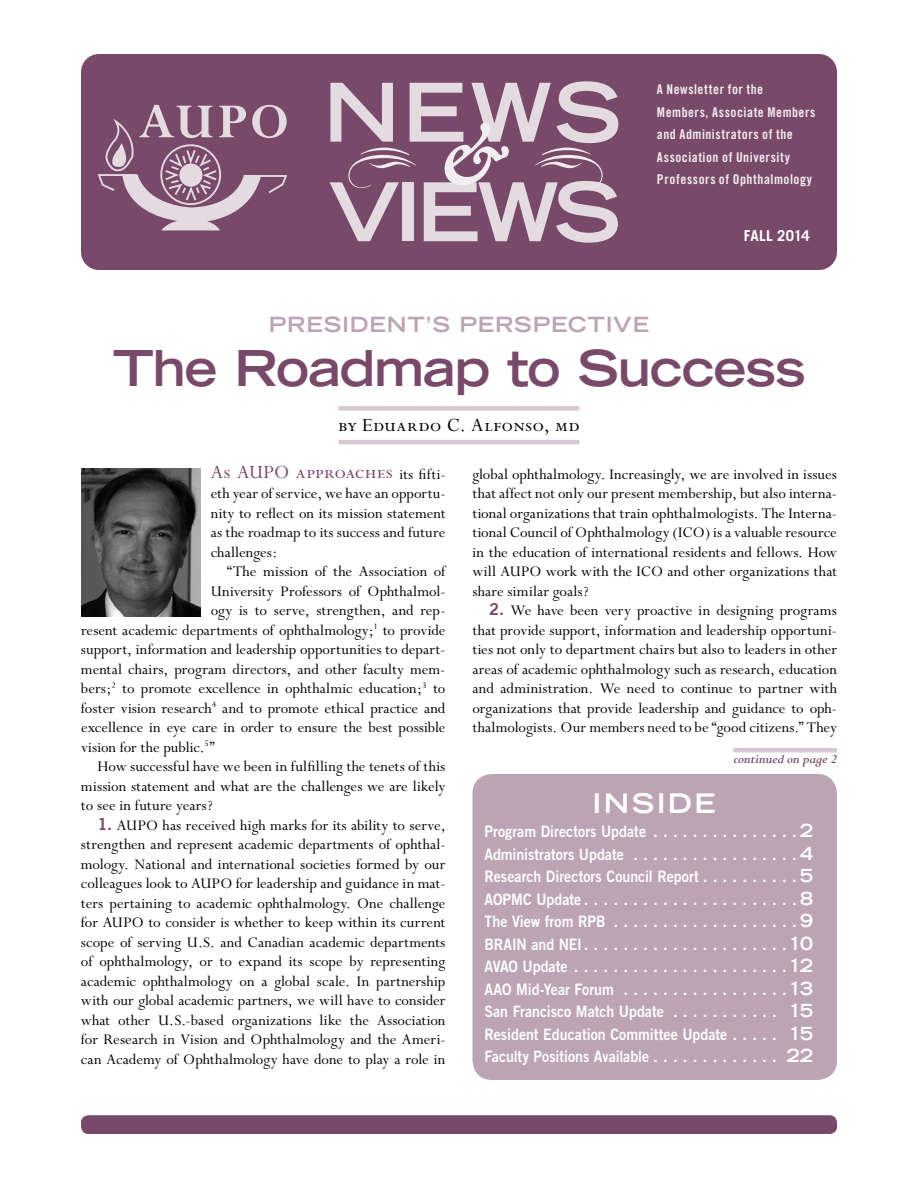
<style>
.page{position:relative;width:918px;height:1188px;background:#fff}
.page>*{position:absolute;margin:0;border:0;box-sizing:border-box;transform-origin:0 0}
.t1{font:700 54px "Perpetua";color:#e4dbe1}
.t2{font:700 expanded 49.5px "Trade Gothic LH";letter-spacing:-.025em;color:#79496a}
.t3{font:700 expanded 27px "Trade Gothic LH";letter-spacing:.09em;color:#fff}
.t4{font:21px "Perpetua SC";letter-spacing:.01em;color:#79496a}
.t5{font:700 expanded 21px "Trade Gothic LH";letter-spacing:.035em;color:#bca4b5}
.t6{font:21px "Perpetua SC";letter-spacing:.02em;color:#000}
.t7{font:16.5px/19.5px "Perpetua";letter-spacing:.005em;color:#000;text-align:justify}
.t8{font:15.75px/22.5px "Trade Gothic Bold Two";color:#fff;text-align:justify;scale:.9 1}
.t9{font:700 15px "Trade Gothic";letter-spacing:.005em;color:#fff}
.t10{font:13.5px/22.5px "Trade Gothic Bold Cond Twenty";letter-spacing:.04em;color:#f2edf0}
.t11{font:italic 700 13.5px "Perpetua";letter-spacing:-.005em;color:#79496a}
.s1{font-family:"Perpetua";font-size:16.5px;color:#000}
.s2{font-family:"Trade Gothic Bold Two";color:#79496a}
.s3{font-family:"Trade Gothic LH";font-weight:700;font-stretch:expanded;font-size:18px}
</style>
<div class="page">
<div style="left:81px;top:54px;width:756px;height:216px;background:#79496a;border-radius:18px"></div>
<svg style="left:97px;top:119px;width:191px;height:112px"></svg>
<div style="left:81px;top:1115px;width:756px;height:19px;background:#79496a;border-radius:8px"></div>
<div style="left:474px;top:776px;width:362px;height:302px;background:#bca4b5;border-radius:18px"></div>
<div style="left:472px;top:774px;width:365px;height:306px;border:3px solid #bca4b5;border-radius:18px"></div>
<div style="left:339px;top:406px;width:240px;height:5px;background:#d7c8d2"></div>
<hr style="left:339px;top:440px;width:240px;height:4px;background:#d7c8d2">
<img style="left:81px;top:469px;width:119px;height:148px">
<hr style="left:733px;top:748px;width:104px;height:4px;background:#d7c8d2">
<svg style="left:330px;top:81px;width:288px;height:162px"></svg>
<h1 class="t1" style="left:139px;top:93px;width:152px">AUPO</h1>
<p class="t10" style="left:657px;top:78px;width:160px">A Newsletter for the<br>Members, Associate Members and Administrators of the<br>Association of University<br>Professors of Ophthalmology</p>
<p class="t9" style="left:744px;top:227px;width:68px">FALL 2014</p>
<p class="t5" style="left:269px;top:311px;width:382px">PRESIDENT’S PERSPECTIVE</p>
<h2 class="t2" style="left:113px;top:336px;width:694px">The Roadmap to Success</h2>
<p class="t6" style="left:338px;top:414px;width:243px">by Eduardo C. Alfonso, md</p>
<p class="t4" style="left:211px;top:462px;width:236px">As AUPO approaches <span class="s1">its fifti-</span></p>
<p class="t7" style="left:211px;top:484px;width:236px">eth year of service, we have an opportu&shy;nity to reflect on its mission statement as the roadmap to its success and future challenges:</p>
<p class="t7" style="left:227px;top:562px;width:220px">“The mission of the Association of</p>
<p class="t7" style="left:211px;top:582px;width:236px">University Professors of Ophthalmol-</p>
<p class="t7" style="left:211px;top:601px;width:236px">ogy is to serve, strengthen, and rep-</p>
<p class="t7" style="left:81px;top:621px;width:366px">resent academic departments of ophthalmology;<sup>1</sup> to provide</p>
<p class="t7" style="left:81px;top:640px;width:366px">support, information and leadership opportunities to depart-</p>
<p class="t7" style="left:81px;top:660px;width:366px">mental chairs, program directors, and other faculty mem-</p>
<p class="t7" style="left:81px;top:679px;width:366px">bers;<sup>2</sup> to promote excellence in ophthalmic education;<sup>3</sup> to</p>
<p class="t7" style="left:81px;top:699px;width:366px">foster vision research<sup>4</sup> and to promote ethical practice and</p>
<p class="t7" style="left:81px;top:718px;width:366px">excellence in eye care in order to ensure the best possible</p>
<p class="t7" style="left:81px;top:738px;width:135px">vision for the public.<sup>5</sup>”</p>
<p class="t7" style="left:97px;top:757px;width:349px">How successful have we been in fulfilling the tenets of this</p>
<p class="t7" style="left:81px;top:777px;width:366px">mission statement and what are the challenges we are likely</p>
<p class="t7" style="left:81px;top:796px;width:133px">to see in future years?</p>
<p class="t7" style="left:81px;top:816px;width:366px;text-indent:16px"><span class="s2">1.</span> AUPO has received high marks for its ability to serve, strengthen and represent academic departments of ophthal&shy;mology. National and international societies formed by our colleagues look to AUPO for leadership and guidance in mat&shy;ters pertaining to academic ophthalmology. One challenge for AUPO to consider is whether to keep within its current scope of serving U.S. and Canadian academic departments of ophthalmology, or to expand its scope by representing academic ophthalmology on a global scale. In partnership with our global academic partners, we will have to consider what other U.S.-based organizations like the Association for Research in Vision and Ophthalmology and the Ameri&shy;can Academy of Ophthalmology have done to play a role in</p>
<p class="t7" style="left:472px;top:465px;width:366px">global ophthalmology. Increasingly, we are involved in issues that affect not only our present membership, but also interna&shy;tional organizations that train ophthalmologists. The Interna&shy;tional Council of Ophthalmology (ICO) is a valuable resource in the education of international residents and fellows. How will AUPO work with the ICO and other organizations that share similar goals?</p>
<p class="t7" style="left:472px;top:601px;width:366px;text-indent:16px"><span class="s2">2.</span> We have been very proactive in designing programs that provide support, information and leadership opportuni&shy;ties not only to department chairs but also to leaders in other areas of academic ophthalmology such as research, education and administration. We need to continue to partner with organizations that provide leadership and guidance to oph&shy;thalmologists. Our members need to be “good citizens.” They</p>
<p class="t11" style="left:733px;top:752px;width:105px">continued on page 2</p>
<h3 class="t3" style="left:593px;top:786px;width:124px">INSIDE</h3>
<p class="t8" style="left:484px;top:820px;width:367px">Program Directors Update . . . . . . . . . . . . . . <span class="s3">2<br></span>Administrators Update . . . . . . . . . . . . . . . . <span class="s3">4<br></span>Research Directors Council Report . . . . . . . . . <span class="s3">5<br></span>AOPMC Update . . . . . . . . . . . . . . . . . . . . . <span class="s3">8<br></span>The View from RPB . . . . . . . . . . . . . . . . . . <span class="s3">9<br></span>BRAIN and NEI . . . . . . . . . . . . . . . . . . . . <span class="s3">10<br></span>AVAO Update . . . . . . . . . . . . . . . . . . . . . <span class="s3">12<br></span>AAO Mid-Year Forum . . . . . . . . . . . . . . . . <span class="s3">13<br></span>San Francisco Match Update . . . . . . . . . . . <span class="s3">15<br></span>Resident Education Committee Update . . . . . <span class="s3">15<br></span>Faculty Positions Available . . . . . . . . . . . . <span class="s3">22</span></p>
</div>
